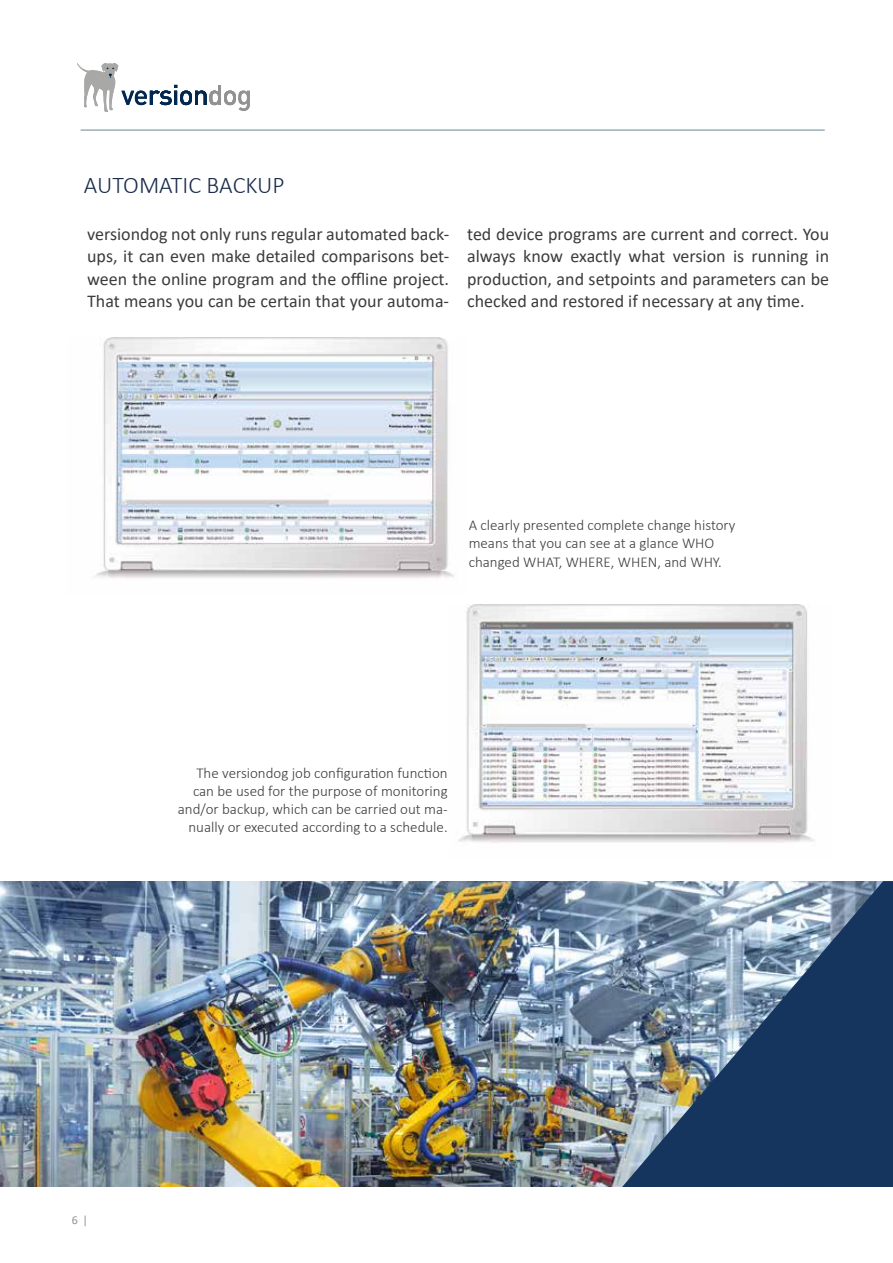
<style>
.page{position:relative;width:893px;height:1263px;background:#fff}
.page>*{position:absolute;margin:0;border:0;box-sizing:border-box;transform-origin:0 0}
.t1{font:300 24px "Calibri";color:#1b2c4c}
.t2{font:18px/22.5px "Calibri";color:#3c3c3b;text-align:justify}
.t3{font:300 15px/18px "Calibri";color:#3c3c3b}
.t4{font:12px "Calibri";color:#929292}
</style>
<div class="page">
<svg style="left:77px;top:63px;width:173px;height:49px"></svg>
<hr style="left:81px;top:130px;width:744px;height:1px;background:#6b8799">
<hr style="left:892px;top:556px;width:1px;height:287px;background:#e3e3e3">
<img style="left:0;top:881px;width:622px;height:306px">
<img style="left:94px;top:338px;width:360px;height:241px">
<img style="left:458px;top:604px;width:356px;height:239px">
<svg style="left:622px;top:881px;width:271px;height:306px;background:#526b87"></svg>
<h1 class="t1" style="left:84px;top:170px;width:202px">AUTOMATIC BACKUP</h1>
<p class="t2" style="left:87px;top:222px;width:363px">versiondog not only runs regular automated back&shy;ups, it can even make detailed comparisons bet&shy;ween the online program and the offline project.<br>That means you can be certain that your automa-</p>
<p class="t2" style="left:467px;top:222px;width:363px">ted device programs are current and correct. You always know exactly what version is running in production, and setpoints and parameters can be checked and restored if necessary at any time.</p>
<p class="t3" style="left:469px;top:516px;width:268px">A clearly presented complete change history means that you can see at a glance WHO changed WHAT, WHERE, WHEN, and WHY.</p>
<p class="t3" style="left:178px;top:764px;width:271px;text-align:right">The versiondog job configuration function can be used for the purpose of monitoring and/or backup, which can be carried out ma&shy;nually or executed according to a schedule.</p>
<p class="t4" style="left:72px;top:1212px;width:18px">6 |</p>
</div>
